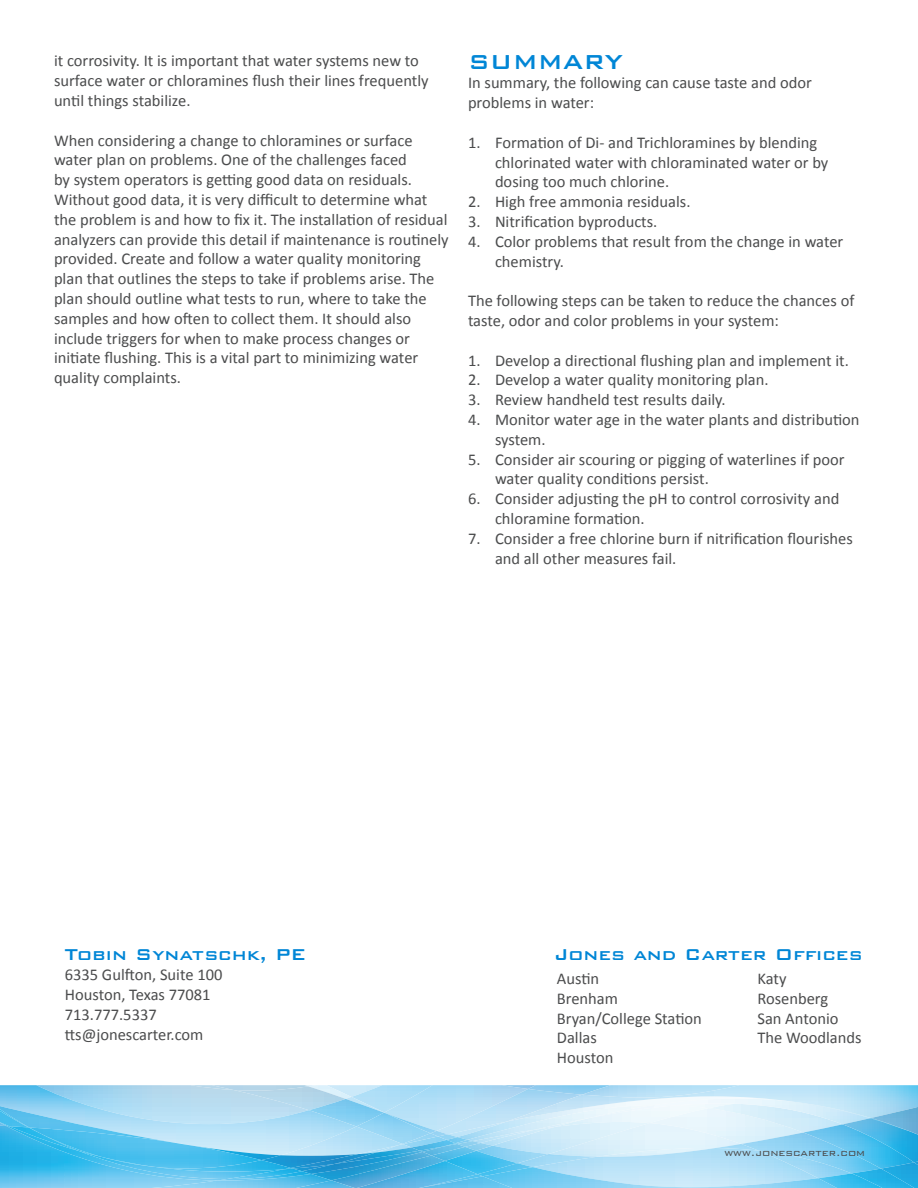
<style>
.page{position:relative;width:918px;height:1188px;background:#fff}
.page>*{position:absolute;margin:0;border:0;box-sizing:border-box;transform-origin:0 0}
.t1{font:500 27px "Bank Gothic BT";color:#0086d6}
.t2{font:500 21px "Bank Gothic BT";color:#0086d6}
.t3{font:16.5px/19.8px "Calibri";color:#4b4c4d}
.t4{font:300 12px "Bank Gothic BT";color:#4b4c4d}
</style>
<div class="page">
<svg style="left:0;top:1085px;width:918px;height:103px;background:#95d4f2"></svg>
<p class="t3" style="left:54px;top:51px;width:376px">it corrosivity. It is important that water systems new to surface water or chloramines flush their lines frequently until things stabilize.</p>
<p class="t3" style="left:54px;top:130px;width:396px">When considering a change to chloramines or surface water plan on problems. One of the challenges faced<br>by system operators is getting good data on residuals.<br>Without good data, it is very difficult to determine what the problem is and how to fix it. The installation of residual analyzers can provide this detail if maintenance is routinely provided. Create and follow a water quality monitoring plan that outlines the steps to take if problems arise. The plan should outline what tests to run, where to take the samples and how often to collect them. It should also include triggers for when to make process changes or initiate flushing. This is a vital part to minimizing water quality complaints.</p>
<p class="t1" style="left:468px;top:47px;width:156px">SUMMARY</p>
<p class="t3" style="left:468px;top:73px;width:345px">In summary, the following can cause taste and odor problems in water:</p>
<p class="t3" style="left:495px;top:132px;width:335px;text-indent:-27px">1. Formation of Di- and Trichloramines by blending chlorinated water with chloraminated water or by dosing too much chlorine.</p>
<p class="t3" style="left:468px;top:192px;width:224px">2. High free ammonia residuals.</p>
<p class="t3" style="left:468px;top:212px;width:191px">3. Nitrification byproducts.</p>
<p class="t3" style="left:495px;top:231px;width:350px;text-indent:-27px">4. Color problems that result from the change in water chemistry.</p>
<p class="t3" style="left:468px;top:291px;width:388px">The following steps can be taken to reduce the chances of taste, odor and color problems in your system:</p>
<p class="t3" style="left:468px;top:350px;width:382px">1. Develop a directional flushing plan and implement it.</p>
<p class="t3" style="left:468px;top:370px;width:302px">2. Develop a water quality monitoring plan.</p>
<p class="t3" style="left:468px;top:390px;width:259px">3. Review handheld test results daily.</p>
<p class="t3" style="left:495px;top:410px;width:366px;text-indent:-27px">4. Monitor water age in the water plants and distribution system.</p>
<p class="t3" style="left:495px;top:449px;width:351px;text-indent:-27px">5. Consider air scouring or pigging of waterlines if poor water quality conditions persist.</p>
<p class="t3" style="left:495px;top:489px;width:346px;text-indent:-27px">6. Consider adjusting the pH to control corrosivity and chloramine formation.</p>
<p class="t3" style="left:495px;top:528px;width:359px;text-indent:-27px">7. Consider a free chlorine burn if nitrification flourishes and all other measures fail.</p>
<p class="t2" style="left:65px;top:943px;width:243px">Tobin Synatschk, PE</p>
<p class="t3" style="left:65px;top:965px;width:159px">6335 Gulfton, Suite 100<br>Houston, Texas 77081</p>
<p class="t3" style="left:65px;top:1004px;width:140px">713.777.5337 tts@jonescarter.com</p>
<p class="t2" style="left:555px;top:943px;width:310px">Jones and Carter Offices</p>
<p class="t3" style="left:757px;top:969px;width:31px">Katy</p>
<p class="t3" style="left:757px;top:988px;width:72px">Rosenberg</p>
<p class="t3" style="left:757px;top:1008px;width:83px">San Antonio</p>
<p class="t3" style="left:757px;top:1028px;width:106px">The Woodlands</p>
<p class="t3" style="left:557px;top:969px;width:44px">Austin</p>
<p class="t3" style="left:557px;top:988px;width:63px">Brenham</p>
<p class="t3" style="left:557px;top:1008px;width:147px">Bryan/College Station</p>
<p class="t3" style="left:557px;top:1028px;width:41px">Dallas</p>
<p class="t3" style="left:557px;top:1048px;width:58px">Houston</p>
<p class="t4" style="left:724px;top:1147px;width:142px">www.jonescarter.com</p>
</div>
